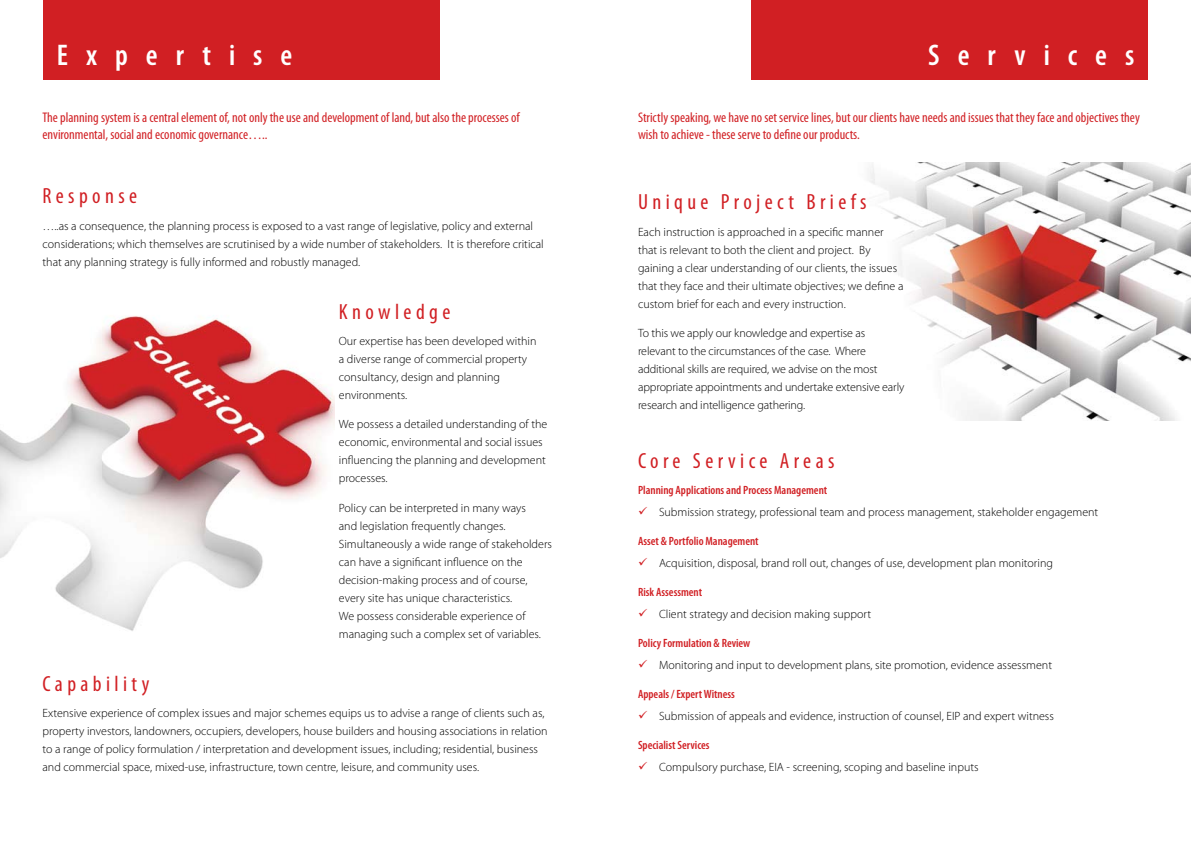
<style>
.page{position:relative;width:1191px;height:842px;background:#fff}
.page>*{position:absolute;margin:0;border:0;box-sizing:border-box;transform-origin:0 0}
.t1{font:600 condensed 30px "Myriad Pro";letter-spacing:.6em;color:#fff}
.t2{font:condensed 22px "Myriad Pro";letter-spacing:.2em;color:#d11f23}
.t3{font:condensed 14px/16.8px "Myriad Pro";color:#d11f23}
.t4{font:300 12px/18px "Myriad Pro";color:#000}
.t5{font:600 condensed 12px "Myriad Pro";color:#d11f23}
</style>
<div class="page">
<div style="left:43px;top:0;width:396px;height:79px;background:#d11f23"></div>
<div style="left:751px;top:0;width:397px;height:79px;background:#d11f23"></div>
<img style="left:0;top:315px;width:334px;height:316px">
<img style="left:869px;top:162px;width:322px;height:258px">
<h1 class="t1" style="left:57px;top:39px;width:237px">Expertise</h1>
<h1 class="t1" style="left:928px;top:39px;width:208px">Services</h1>
<p class="t3" style="left:43px;top:109px;width:479px">The planning system is a central element of, not only the use and development of land, but also the processes of environmental, social and economic governance…..</p>
<p class="t3" style="left:638px;top:109px;width:503px">Strictly speaking, we have no set service lines, but our clients have needs and issues that they face and objectives they wish to achieve - these serve to define our products.</p>
<h2 class="t2" style="left:43px;top:183px;width:96px">Response</h2>
<p class="t4" style="left:43px;top:217px;width:503px">…..as a consequence, the planning process is exposed to a vast range of legislative, policy and external considerations; which themselves are scrutinised by a wide number of stakeholders. It is therefore critical that any planning strategy is fully informed and robustly managed.</p>
<h2 class="t2" style="left:339px;top:298px;width:113px">Knowledge</h2>
<p class="t4" style="left:339px;top:332px;width:199px">Our expertise has been developed within a diverse range of commercial property consultancy, design and planning environments.</p>
<p class="t4" style="left:339px;top:416px;width:210px">We possess a detailed understanding of the economic, environmental and social issues influencing the planning and development processes.</p>
<p class="t4" style="left:339px;top:499px;width:215px">Policy can be interpreted in many ways<br>and legislation frequently changes.<br>Simultaneously a wide range of stakeholders can have a significant influence on the decision-making process and of course, every site has unique characteristics.<br>We possess considerable experience of managing such a complex set of variables.</p>
<h2 class="t2" style="left:43px;top:670px;width:108px">Capability</h2>
<p class="t4" style="left:43px;top:704px;width:506px">Extensive experience of complex issues and major schemes equips us to advise a range of clients such as, property investors, landowners, occupiers, developers, house builders and housing associations in relation to a range of policy formulation / interpretation and development issues, including; residential, business and commercial space, mixed-use, infrastructure, town centre, leisure, and community uses.</p>
<h2 class="t2" style="left:638px;top:189px;width:230px">Unique Project Briefs</h2>
<p class="t4" style="left:638px;top:223px;width:267px">Each instruction is approached in a specific manner that is relevant to both the client and project. By gaining a clear understanding of our clients, the issues that they face and their ultimate objectives; we define a custom brief for each and every instruction.</p>
<p class="t4" style="left:638px;top:324px;width:268px">To this we apply our knowledge and expertise as relevant to the circumstances of the case. Where additional skills are required, we advise on the most appropriate appointments and undertake extensive early research and intelligence gathering.</p>
<h2 class="t2" style="left:638px;top:447px;width:198px">Core Service Areas</h2>
<p class="t5" style="left:638px;top:484px;width:191px">Planning Applications and Process Management</p>
<p class="t4" style="left:659px;top:503px;width:441px">Submission strategy, professional team and process management, stakeholder engagement</p>
<p class="t5" style="left:638px;top:535px;width:122px">Asset &amp; Portfolio Management</p>
<p class="t4" style="left:659px;top:554px;width:395px">Acquisition, disposal, brand roll out, changes of use, development plan monitoring</p>
<p class="t5" style="left:638px;top:586px;width:66px">Risk Assessment</p>
<p class="t4" style="left:659px;top:605px;width:213px">Client strategy and decision making support</p>
<p class="t5" style="left:638px;top:637px;width:114px">Policy Formulation &amp; Review</p>
<p class="t4" style="left:659px;top:656px;width:394px">Monitoring and input to development plans, site promotion, evidence assessment</p>
<p class="t5" style="left:638px;top:688px;width:98px">Appeals / Expert Witness</p>
<p class="t4" style="left:659px;top:707px;width:396px">Submission of appeals and evidence, instruction of counsel, EIP and expert witness</p>
<p class="t5" style="left:638px;top:739px;width:73px">Specialist Services</p>
<p class="t4" style="left:659px;top:758px;width:321px">Compulsory purchase, EIA - screening, scoping and baseline inputs</p>
</div>
